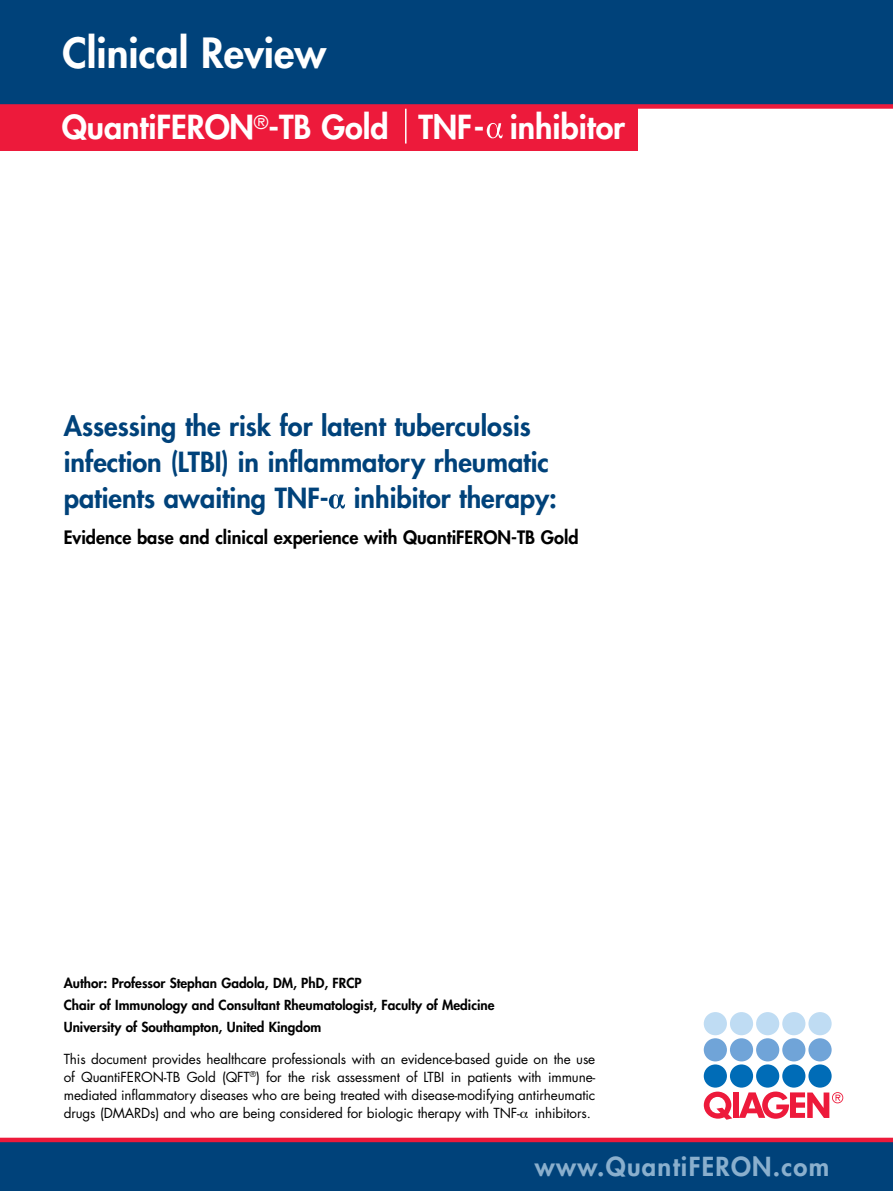
<style>
.page{position:relative;width:893px;height:1191px;background:#fff}
.page>*{position:absolute;margin:0;border:0;box-sizing:border-box;transform-origin:0 0}
.t1{font:800 40.5px "Futura";color:#fff}
.t2{font:800 32.25px "Futura";color:#fff}
.t3{font:800 27px/36px "Futura";color:#00427a}
.t4{font:800 25.5px "Futura";letter-spacing:.05em;color:#8aafcd}
.t5{font:800 18px "Futura";color:#000}
.t6{font:13.5px/18px "Futura";letter-spacing:-.01em;color:#000;text-align:justify}
.t7{font:800 13.5px/22.2px "Futura";color:#000}
</style>
<div class="page">
<div style="left:0;top:0;width:893px;height:106px;background:#00427a"></div>
<div style="left:0;top:1140px;width:893px;height:51px;background:#00427a"></div>
<div style="left:0;top:104px;width:893px;height:5px;background:#ed1a3b"></div>
<div style="left:0;top:1137px;width:893px;height:5px;background:#ed1a3b"></div>
<div style="left:704px;top:1064px;width:23px;height:23px;background:#006cb7;border-radius:50%"></div>
<div style="left:730px;top:1064px;width:23px;height:23px;background:#006cb7;border-radius:50%"></div>
<div style="left:756px;top:1064px;width:23px;height:23px;background:#006cb7;border-radius:50%"></div>
<div style="left:782px;top:1064px;width:23px;height:23px;background:#006cb7;border-radius:50%"></div>
<div style="left:808px;top:1064px;width:24px;height:23px;background:#006cb7;border-radius:50%"></div>
<div style="left:704px;top:1038px;width:23px;height:23px;background:#70a4d8;border-radius:50%"></div>
<div style="left:730px;top:1038px;width:23px;height:23px;background:#70a4d8;border-radius:50%"></div>
<div style="left:756px;top:1038px;width:23px;height:23px;background:#70a4d8;border-radius:50%"></div>
<div style="left:782px;top:1038px;width:23px;height:23px;background:#70a4d8;border-radius:50%"></div>
<div style="left:808px;top:1038px;width:24px;height:23px;background:#70a4d8;border-radius:50%"></div>
<div style="left:704px;top:1012px;width:23px;height:23px;background:#bfdcf3;border-radius:50%"></div>
<div style="left:730px;top:1012px;width:23px;height:23px;background:#bfdcf3;border-radius:50%"></div>
<div style="left:756px;top:1012px;width:23px;height:23px;background:#bfdcf3;border-radius:50%"></div>
<div style="left:782px;top:1012px;width:23px;height:23px;background:#bfdcf3;border-radius:50%"></div>
<div style="left:808px;top:1012px;width:24px;height:23px;background:#bfdcf3;border-radius:50%"></div>
<svg style="left:703px;top:1091px;width:29px;height:28px"></svg>
<div style="left:733px;top:1092px;width:6px;height:25px;background:#ed1a3b"></div>
<svg style="left:739px;top:1091px;width:104px;height:27px"></svg>
<div style="left:0;top:108px;width:638px;height:42px;background:#ed1a3b"></div>
<svg style="left:487px;top:123px;width:15px;height:15px"></svg>
<hr style="left:405px;top:109px;width:1px;height:35px;background:#fff">
<svg style="left:329px;top:494px;width:16px;height:14px"></svg>
<h1 class="t1" style="left:62px;top:28px;width:265px">Clinical Review</h1>
<h2 class="t2" style="left:62px;top:107px;width:565px">QuantiFERON<sup>®</sup>-TB Gold TNF- inhibitor</h2>
<h3 class="t3" style="left:64px;top:408px;width:495px">Assessing the risk for latent tuberculosis infection (LTBI) in inflammatory rheumatic patients awaiting TNF- inhibitor therapy:</h3>
<h3 class="t5" style="left:64px;top:525px;width:516px">Evidence base and clinical experience with QuantiFERON-TB Gold</h3>
<p class="t7" style="left:64px;top:971px;width:432px">Author: Professor Stephan Gadola, DM, PhD, FRCP<br>Chair of Immunology and Consultant Rheumatologist, Faculty of Medicine<br>University of Southampton, United Kingdom</p>
<p class="t6" style="left:64px;top:1049px;width:533px">This document provides healthcare professionals with an evidence-based guide on the use of QuantiFERON-TB Gold (QFT<sup>®</sup>) for the risk assessment of LTBI in patients with immune&shy;mediated inflammatory diseases who are being treated with disease-modifying antirheumatic drugs (DMARDs) and who are being considered for biologic therapy with TNF- inhibitors.</p>
<h3 class="t4" style="left:535px;top:1150px;width:296px">www.QuantiFERON.com</h3>
</div>
